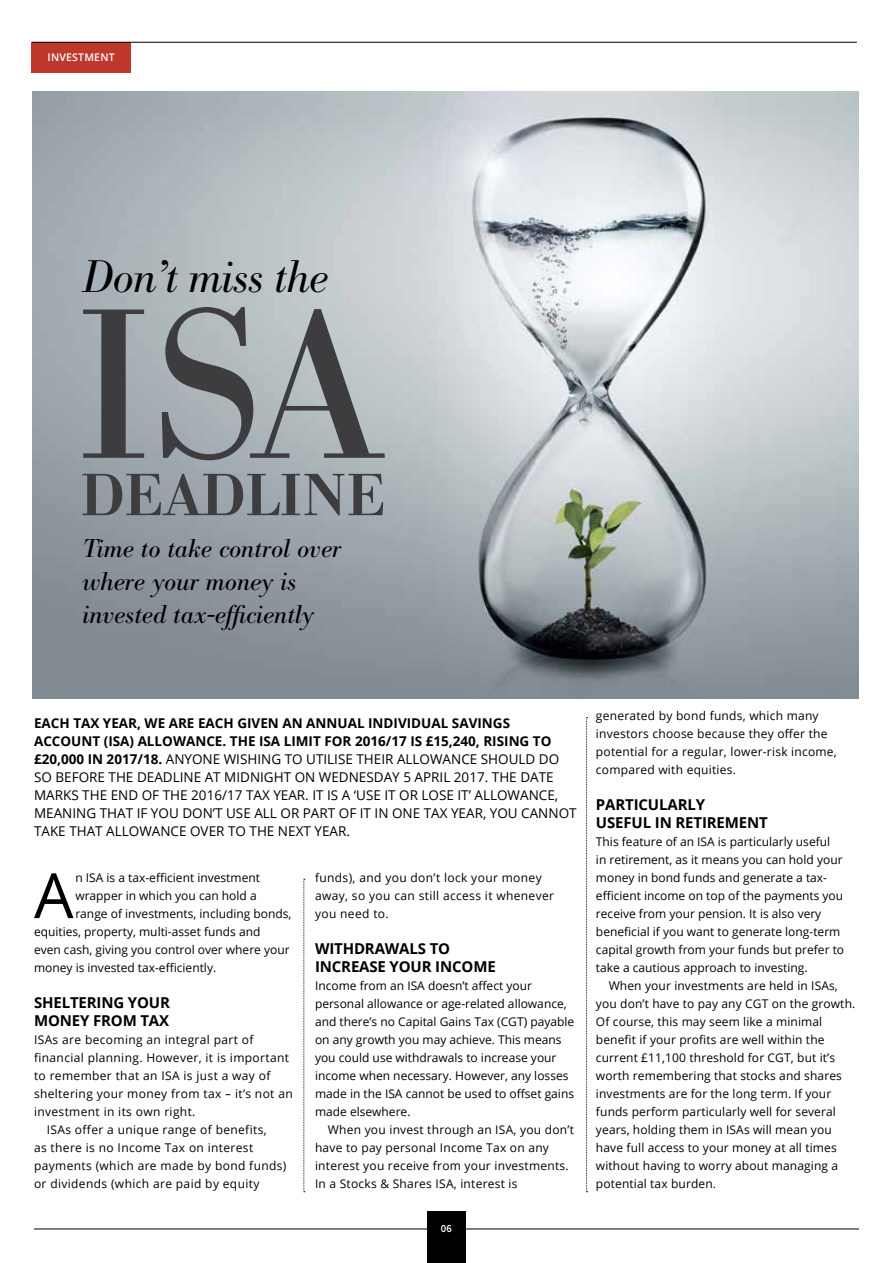
<style>
.page{position:relative;width:893px;height:1263px;background:#fff}
.page>*{position:absolute;margin:0;border:0;box-sizing:border-box;transform-origin:0 0}
.t1{font:210px "Bodoni BE";color:#3d3c3e}
.t2{font:62.4px "Open Sans";color:#000}
.t3{font:500 58.5px "Bodoni BE";color:#3d3c3e}
.t4{font:italic 300 45px "Bodoni BE";letter-spacing:-.02em;color:#000}
.t5{font:italic 25.5px/33px "Bodoni BE";color:#000}
.t6{font:700 15px/18px "Open Sans";letter-spacing:-.01em;color:#000}
.t7{font:13.5px/18px "Open Sans";color:#000}
.t8{font:12px/18px "Open Sans";letter-spacing:.01em;color:#000}
.t9{font:12px/18px "Open Sans";letter-spacing:.03em;color:#000}
.t10{font:600 10.5px "Open Sans";letter-spacing:.02em;color:#fff}
.t11{font:600 10.5px "Proxima Nova Cond";color:#fff}
.s1{font-weight:700}
</style>
<div class="page">
<img style="left:33px;top:91px;width:826px;height:608px">
<hr style="left:34px;top:1228px;width:825px;height:1px;background:#000">
<div style="left:427px;top:1212px;width:39px;height:51px;background:#000"></div>
<div style="left:32px;top:42px;width:99px;height:30px;background:#be392c"></div>
<hr style="left:32px;top:42px;width:825px;height:1px;background:#000">
<svg style="left:303px;top:879px;width:2px;height:313px"></svg>
<svg style="left:586px;top:717px;width:2px;height:475px"></svg>
<p class="t10" style="left:48px;top:50px;width:69px">INVESTMENT</p>
<h3 class="t4" style="left:82px;top:251px;width:248px">Don’t miss the</h3>
<h1 class="t1" style="left:76px;top:266px;width:308px">ISA</h1>
<h3 class="t3" style="left:81px;top:461px;width:307px">DEADLINE</h3>
<h3 class="t5" style="left:82px;top:533px;width:260px">Time to take control over where your money is invested tax-efficiently</h3>
<p class="t7" style="left:34px;top:713px;width:544px"><span class="s1">EACH TAX YEAR, WE ARE EACH GIVEN AN ANNUAL INDIVIDUAL SAVINGS ACCOUNT (ISA) ALLOWANCE. THE ISA LIMIT FOR 2016/17 IS £15,240, RISING TO £20,000 IN 2017/18.</span> ANYONE WISHING TO UTILISE THEIR ALLOWANCE SHOULD DO SO BEFORE THE DEADLINE AT MIDNIGHT ON WEDNESDAY 5 APRIL 2017. THE DATE MARKS THE END OF THE 2016/17 TAX YEAR. IT IS A ‘USE IT OR LOSE IT’ ALLOWANCE, MEANING THAT IF YOU DON’T USE ALL OR PART OF IT IN ONE TAX YEAR, YOU CANNOT TAKE THAT ALLOWANCE OVER TO THE NEXT YEAR.</p>
<h2 class="t2" style="left:34px;top:853px;width:41px">A</h2>
<p class="t8" style="left:75px;top:868px;width:186px">n ISA is a tax-efficient investment</p>
<p class="t8" style="left:75px;top:886px;width:183px">wrapper in which you can hold a</p>
<p class="t8" style="left:75px;top:904px;width:218px">range of investments, including bonds,</p>
<p class="t8" style="left:34px;top:922px;width:228px">equities, property, multi-asset funds and</p>
<p class="t8" style="left:34px;top:940px;width:257px">even cash, giving you control over where your</p>
<p class="t8" style="left:34px;top:958px;width:184px">money is invested tax-efficiently.</p>
<p class="t6" style="left:34px;top:993px;width:137px">SHELTERING YOUR<br>MONEY FROM TAX</p>
<p class="t9" style="left:34px;top:1030px;width:221px">ISAs are becoming an integral part of</p>
<p class="t9" style="left:34px;top:1048px;width:257px">financial planning. However, it is important</p>
<p class="t9" style="left:34px;top:1066px;width:238px">to remember that an ISA is just a way of</p>
<p class="t9" style="left:34px;top:1084px;width:260px">sheltering your money from tax – it’s not an</p>
<p class="t9" style="left:34px;top:1102px;width:163px">investment in its own right.</p>
<p class="t9" style="left:47px;top:1120px;width:221px">ISAs offer a unique range of benefits,</p>
<p class="t9" style="left:34px;top:1138px;width:221px">as there is no Income Tax on interest</p>
<p class="t9" style="left:34px;top:1156px;width:254px">payments (which are made by bond funds)</p>
<p class="t9" style="left:34px;top:1174px;width:227px">or dividends (which are paid by equity</p>
<p class="t9" style="left:315px;top:868px;width:241px">funds), and you don’t lock your money away, so you can still access it whenever you need to.</p>
<p class="t6" style="left:315px;top:939px;width:182px">WITHDRAWALS TO<br>INCREASE YOUR INCOME</p>
<p class="t8" style="left:315px;top:976px;width:261px">Income from an ISA doesn’t affect your personal allowance or age-related allowance, and there’s no Capital Gains Tax (CGT) payable on any growth you may achieve. This means you could use withdrawals to increase your income when necessary. However, any losses made in the ISA cannot be used to offset gains made elsewhere.</p>
<p class="t8" style="left:315px;top:1120px;width:261px;text-indent:13px">When you invest through an ISA, you don’t have to pay personal Income Tax on any interest you receive from your investments.<br>In a Stocks &amp; Shares ISA, interest is</p>
<p class="t11" style="left:441px;top:1223px;width:12px">06</p>
<p class="t8" style="left:596px;top:706px;width:242px">generated by bond funds, which many investors choose because they offer the potential for a regular, lower-risk income, compared with equities.</p>
<p class="t6" style="left:596px;top:795px;width:173px">PARTICULARLY<br>USEFUL IN RETIREMENT</p>
<p class="t8" style="left:596px;top:832px;width:250px">This feature of an ISA is particularly useful<br>in retirement, as it means you can hold your money in bond funds and generate a tax&shy;efficient income on top of the payments you receive from your pension. It is also very beneficial if you want to generate long-term capital growth from your funds but prefer to take a cautious approach to investing.</p>
<p class="t8" style="left:596px;top:976px;width:261px;text-indent:13px">When your investments are held in ISAs, you don’t have to pay any CGT on the growth.<br>Of course, this may seem like a minimal benefit if your profits are well within the current £11,100 threshold for CGT, but it’s worth remembering that stocks and shares investments are for the long term. If your funds perform particularly well for several years, holding them in ISAs will mean you have full access to your money at all times without having to worry about managing a potential tax burden.</p>
</div>
